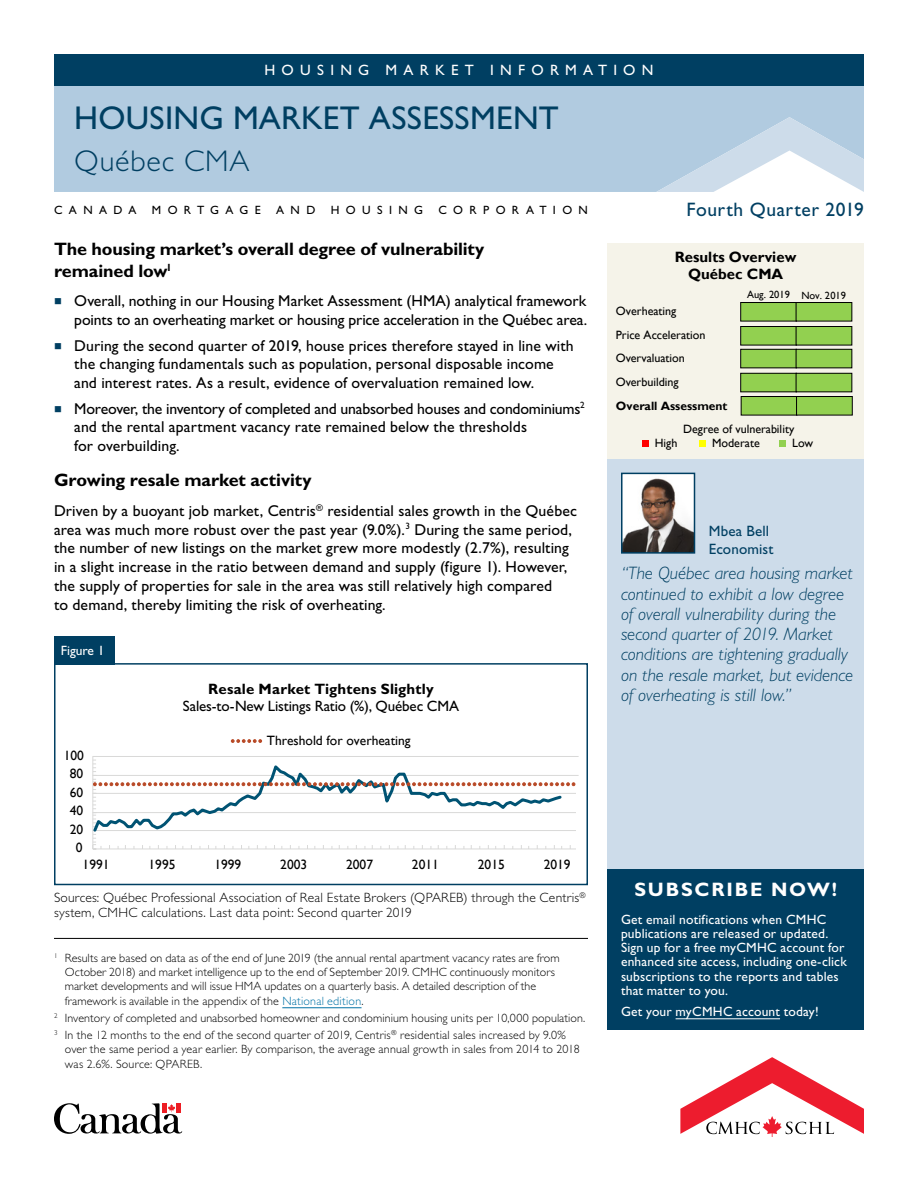
<style>
.page{position:relative;width:918px;height:1188px;background:#fff}
.page>*{position:absolute;margin:0;border:0;box-sizing:border-box;transform-origin:0 0}
.t1{font:33px "Gill Sans Std";letter-spacing:.01em;color:#003f62}
.t2{font:300 30px "Gill Sans Std";letter-spacing:.03em;color:#003f62}
.t3{font:19.5px "Gill Sans Std";letter-spacing:.03em;color:#003f62}
.t4{font:700 19.5px "Gill Sans Std";letter-spacing:.09em;color:#fff}
.t5{font:italic 300 18px/20.2px "Gill Sans Std";color:#003f62}
.t6{font:700 18px/21.6px "Gill Sans Std";letter-spacing:-.01em;color:#000}
.t7{font:15.75px/18.8px "Gill Sans Std";letter-spacing:.005em;color:#000}
.t8{font:15px "Gill Sans Std";letter-spacing:-.01em;color:#000}
.t9{font:700 15px "Gill Sans Std";letter-spacing:.01em;color:#000}
.t10{font:15px "Gill Sans Std";letter-spacing:.415em;color:#fff}
.t11{font:700 15px/16.6px "Gill Sans";color:#000;text-align:center}
.t12{font:15px/18px "Gill Sans Std";letter-spacing:.01em;color:#003f62}
.t13{font:13.5px/14.2px "Gill Sans Std";letter-spacing:.015em;color:#fff}
.t14{font:300 13.5px/15px "Gill Sans Std";letter-spacing:.015em;color:#000}
.t15{font:13.5px "Gill Sans";color:#010101}
.t16{font:300 12px/14.4px "Gill Sans Std";letter-spacing:.01em;color:#000}
.t17{font:12px/23.4px "Gill Sans";color:#000}
.t18{font:12px "Gill Sans Std";letter-spacing:.535em;color:#000}
.t19{font:700 12px "Gill Sans";color:#000}
.t20{font:10.5px "Gill Sans";color:#000}
.s1{color:#0072a6}
</style>
<div class="page">
<svg style="left:54px;top:1103px;width:128px;height:31px"></svg>
<div style="left:162px;top:1103px;width:5px;height:10px;background:#ed1d24"></div>
<div style="left:176px;top:1103px;width:5px;height:10px;background:#ed1d24"></div>
<svg style="left:680px;top:1057px;width:184px;height:80px"></svg>
<div style="left:54px;top:85px;width:810px;height:107px;background:#b1cbe0"></div>
<div style="left:54px;top:54px;width:810px;height:31px;background:#003f62"></div>
<svg style="left:656px;top:117px;width:208px;height:75px"></svg>
<div style="left:608px;top:868px;width:256px;height:162px;background:#003f62"></div>
<hr style="left:676px;top:1018px;width:104px;height:1px;background:#fff">
<svg style="left:92px;top:756px;width:487px;height:94px"></svg>
<svg style="left:231px;top:739px;width:31px;height:4px"></svg>
<div style="left:576px;top:778px;width:11px;height:106px;background:#fff"></div>
<div style="left:54px;top:663px;width:534px;height:222px;border:2px solid #003f62"></div>
<div style="left:54px;top:636px;width:60px;height:28px;background:#003f62"></div>
<div style="left:608px;top:459px;width:256px;height:409px;background:#cddcea"></div>
<svg style="left:621px;top:472px;width:75px;height:82px;background:#989594"></svg>
<div style="left:608px;top:243px;width:256px;height:216px;background:#f5f3e9"></div>
<div style="left:741px;top:303px;width:55px;height:18px;background:#92d050"></div>
<div style="left:740px;top:302px;width:57px;height:19px;border:1px solid #000"></div>
<div style="left:796px;top:303px;width:56px;height:18px;background:#92d050"></div>
<div style="left:796px;top:302px;width:56px;height:19px;border:1px solid #000"></div>
<div style="left:741px;top:327px;width:55px;height:18px;background:#92d050"></div>
<div style="left:740px;top:326px;width:57px;height:19px;border:1px solid #000"></div>
<div style="left:796px;top:327px;width:56px;height:18px;background:#92d050"></div>
<div style="left:796px;top:326px;width:56px;height:19px;border:1px solid #000"></div>
<div style="left:741px;top:349px;width:55px;height:19px;background:#92d050"></div>
<div style="left:740px;top:349px;width:57px;height:19px;border:1px solid #000"></div>
<div style="left:796px;top:349px;width:56px;height:19px;background:#92d050"></div>
<div style="left:796px;top:349px;width:56px;height:19px;border:1px solid #000"></div>
<div style="left:741px;top:373px;width:55px;height:19px;background:#92d050"></div>
<div style="left:740px;top:373px;width:57px;height:19px;border:1px solid #000"></div>
<div style="left:796px;top:373px;width:56px;height:19px;background:#92d050"></div>
<div style="left:796px;top:373px;width:56px;height:19px;border:1px solid #000"></div>
<div style="left:741px;top:397px;width:56px;height:18px;background:#92d050"></div>
<div style="left:741px;top:396px;width:56px;height:19px;border:1px solid #000"></div>
<div style="left:797px;top:397px;width:55px;height:18px;background:#92d050"></div>
<div style="left:796px;top:396px;width:57px;height:19px;border:1px solid #000"></div>
<div style="left:642px;top:440px;width:7px;height:7px;background:#f00"></div>
<div style="left:700px;top:440px;width:6px;height:7px;background:#ff0"></div>
<div style="left:779px;top:440px;width:7px;height:7px;background:#92d050"></div>
<hr style="left:282px;top:1008px;width:80px;height:1px;background:#0072a6">
<hr style="left:54px;top:938px;width:534px;height:1px;background:#000">
<p class="t10" style="left:264px;top:61px;width:391px">HOUSING MARKET INFORMATION</p>
<h1 class="t1" style="left:74px;top:99px;width:486px">HOUSING MARKET ASSESSMENT</h1>
<h2 class="t2" style="left:74px;top:144px;width:177px">Québec CMA</h2>
<p class="t18" style="left:54px;top:203px;width:84px">CANADA</p>
<p class="t18" style="left:152px;top:203px;width:110px">MORTGAGE</p>
<p class="t18" style="left:276px;top:203px;width:41px">AND</p>
<p class="t18" style="left:331px;top:203px;width:94px">HOUSING</p>
<p class="t18" style="left:438px;top:203px;width:151px">CORPORATION</p>
<p class="t6" style="left:54px;top:238px;width:432px">The housing market’s overall degree of vulnerability remained low<sup>1</sup></p>
<p class="t7" style="left:74px;top:292px;width:515px">Overall, nothing in our Housing Market Assessment (HMA) analytical framework points to an overheating market or housing price acceleration in the Québec area.</p>
<p class="t7" style="left:74px;top:336px;width:501px">During the second quarter of 2019, house prices therefore stayed in line with the changing fundamentals such as population, personal disposable income and interest rates. As a result, evidence of overvaluation remained low.</p>
<p class="t7" style="left:74px;top:399px;width:512px">Moreover, the inventory of completed and unabsorbed houses and condominiums<sup>2 </sup>and the rental apartment vacancy rate remained below the thresholds<br>for overbuilding.</p>
<p class="t6" style="left:54px;top:469px;width:259px">Growing resale market activity</p>
<p class="t7" style="left:54px;top:501px;width:524px">Driven by a buoyant job market, Centris<sup>®</sup> residential sales growth in the Québec area was much more robust over the past year (9.0%).<sup>3</sup> During the same period, the number of new listings on the market grew more modestly (2.7%), resulting in a slight increase in the ratio between demand and supply (figure 1). However, the supply of properties for sale in the area was still relatively high compared<br>to demand, thereby limiting the risk of overheating.</p>
<p class="t13" style="left:61px;top:643px;width:45px">Figure 1</p>
<p class="t15" style="left:64px;top:748px;width:22px">100</p>
<p class="t15" style="left:70px;top:765px;width:15px">80</p>
<p class="t15" style="left:70px;top:785px;width:15px">60</p>
<p class="t15" style="left:70px;top:803px;width:15px">40</p>
<p class="t15" style="left:70px;top:822px;width:15px">20</p>
<p class="t15" style="left:76px;top:840px;width:8px">0</p>
<p class="t9" style="left:208px;top:680px;width:227px">Resale Market Tightens Slightly</p>
<p class="t8" style="left:183px;top:697px;width:278px">Sales-to-New Listings Ratio (%), Québec CMA</p>
<p class="t15" style="left:267px;top:733px;width:145px">Threshold for overheating</p>
<p class="t15" style="left:83px;top:857px;width:28px">1991</p>
<p class="t15" style="left:149px;top:857px;width:28px">1995</p>
<p class="t15" style="left:214px;top:857px;width:28px">1999</p>
<p class="t15" style="left:280px;top:857px;width:28px">2003</p>
<p class="t15" style="left:346px;top:857px;width:28px">2007</p>
<p class="t15" style="left:412px;top:857px;width:28px">2011</p>
<p class="t15" style="left:478px;top:857px;width:28px">2015</p>
<p class="t15" style="left:544px;top:857px;width:28px">2019</p>
<p class="t14" style="left:54px;top:891px;width:533px">Sources: Québec Professional Association of Real Estate Brokers (QPAREB) through the Centris<sup>® </sup>system, CMHC calculations. Last data point: Second quarter 2019</p>
<p class="t16" style="left:65px;top:950px;width:496px;text-indent:-11px"><sup>1</sup> Results are based on data as of the end of June 2019 (the annual rental apartment vacancy rates are from October 2018) and market intelligence up to the end of September 2019. CMHC continuously monitors market developments and will issue HMA updates on a quarterly basis. A detailed description of the framework is available in the appendix of the <span class="s1">National edition</span>.</p>
<p class="t16" style="left:54px;top:1009px;width:533px;line-height:17.1px"><sup>2</sup> Inventory of completed and unabsorbed homeowner and condominium housing units per 10,000 population.<br><sup>3</sup> In the 12 months to the end of the second quarter of 2019, Centris<sup>®</sup> residential sales increased by 9.0%</p>
<p class="t16" style="left:65px;top:1042px;width:516px">over the same period a year earlier. By comparison, the average annual growth in sales from 2014 to 2018 was 2.6%. Source: QPAREB.</p>
<p class="t3" style="left:687px;top:199px;width:179px">Fourth Quarter 2019</p>
<p class="t11" style="left:675px;top:249px;width:123px">Results Overview<br>Québec CMA</p>
<p class="t17" style="left:616px;top:300px;width:62px">Overheating</p>
<p class="t20" style="left:747px;top:289px;width:100px">Aug. 2019 Nov. 2019</p>
<p class="t17" style="left:616px;top:324px;width:91px">Price Acceleration<br>Overvaluation<br>Overbuilding</p>
<p class="t19" style="left:616px;top:398px;width:113px">Overall Assessment</p>
<p class="t17" style="left:655px;top:432px;width:24px">High</p>
<p class="t17" style="left:712px;top:432px;width:49px">Moderate</p>
<p class="t17" style="left:792px;top:432px;width:23px">Low</p>
<p class="t17" style="left:683px;top:417px;width:113px">Degree of vulnerability</p>
<p class="t12" style="left:709px;top:522px;width:66px">Mbea Bell<br>Economist</p>
<p class="t5" style="left:621px;top:563px;width:234px">“The Québec area housing market continued to exhibit a low degree of overall vulnerability during the second quarter of 2019. Market conditions are tightening gradually on the resale market, but evidence of overheating is still low.”</p>
<p class="t4" style="left:634px;top:878px;width:204px">SUBSCRIBE NOW!</p>
<p class="t13" style="left:621px;top:912px;width:227px">Get email notifications when CMHC publications are released or updated.<br>Sign up for a free myCMHC account for enhanced site access, including one-click subscriptions to the reports and tables that matter to you.</p>
<p class="t13" style="left:621px;top:1004px;width:199px">Get your myCMHC account today!</p>
</div>
